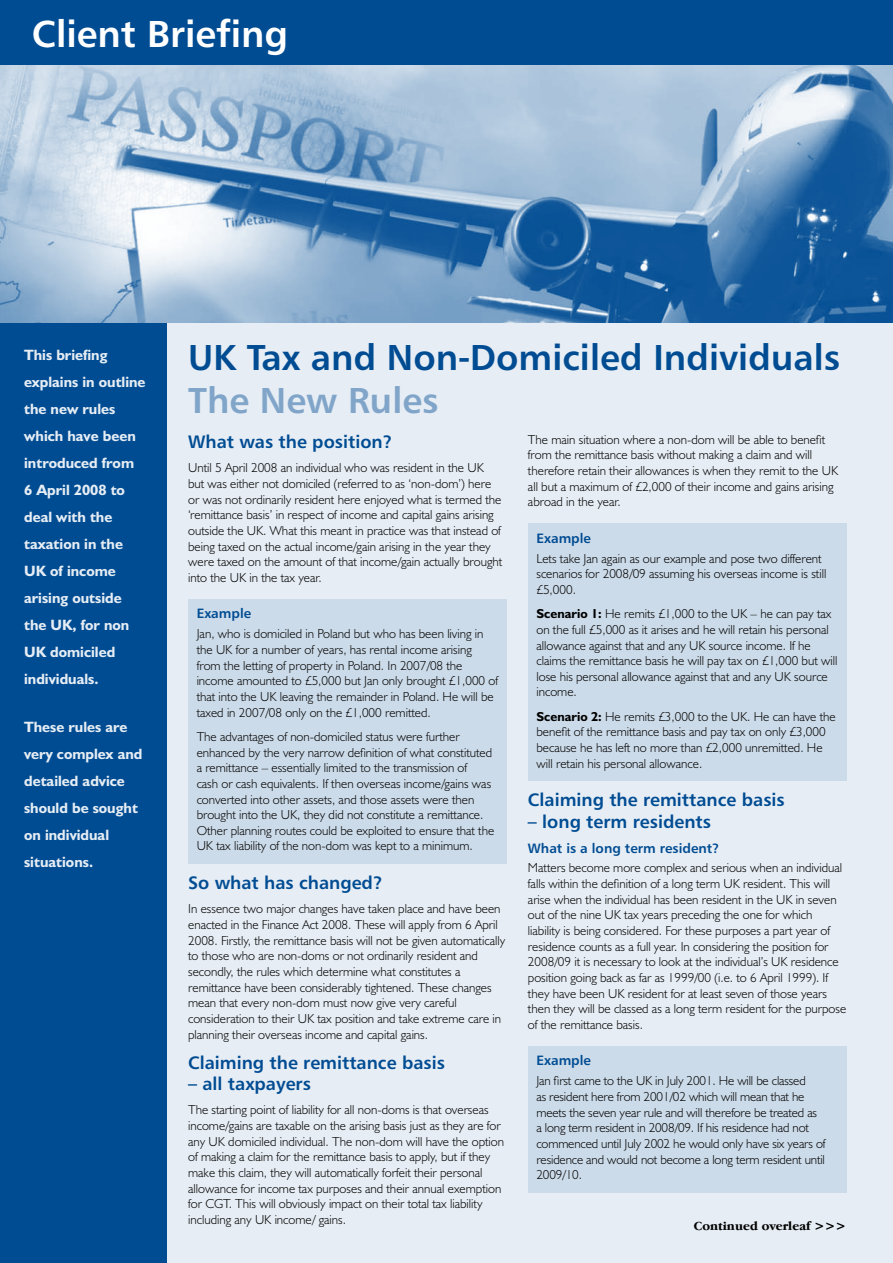
<style>
.page{position:relative;width:893px;height:1263px;background:#fff}
.page>*{position:absolute;margin:0;border:0;box-sizing:border-box;transform-origin:0 0}
.t1{font:37.5px "Humanist 777 BT Bold B";color:#fff}
.t2{font:36px "Humanist 777 BT Bold B";color:#004c93}
.t3{font:36px "Humanist 777 BT Bold B";color:#80a5c9}
.t4{font:18px "Humanist 777 BT Bold B";color:#004c93}
.t5{font:700 15px/27px "Humanist 521 BT";color:#e6edf4}
.t6{font:13.5px "Humanist 777 BT Bold B";color:#004c93}
.t7{font:300 13.05px/15.6px "Humanist 521 BT";color:#000}
.t8{font:700 12.75px "Garamond IT Cby BT";color:#000}
.s1{font-weight:700}
</style>
<div class="page">
<img style="left:0;top:65px;width:893px;height:258px">
<div style="left:0;top:323px;width:893px;height:940px;background:#e6edf4"></div>
<div style="left:188px;top:599px;width:319px;height:264px;background:#ccdbe9"></div>
<div style="left:528px;top:523px;width:319px;height:257px;background:#ccdbe9"></div>
<div style="left:528px;top:1046px;width:319px;height:146px;background:#ccdbe9"></div>
<div style="left:0;top:323px;width:166px;height:940px;background:#004c93"></div>
<div style="left:0;top:0;width:893px;height:65px;background:#004c93"></div>
<h1 class="t1" style="left:32px;top:11px;width:258px">Client Briefing</h1>
<p class="t5" style="left:24px;top:341px;width:123px">This briefing explains in outline the new rules which have been introduced from<br>6 April 2008 to deal with the taxation in the<br>UK of income arising outside the UK, for non<br>UK domiciled individuals.</p>
<p class="t5" style="left:24px;top:713px;width:120px">These rules are very complex and detailed advice should be sought on individual situations.</p>
<h2 class="t2" style="left:188px;top:334px;width:653px">UK Tax and Non-Domiciled Individuals</h2>
<h2 class="t3" style="left:188px;top:378px;width:252px">The New Rules</h2>
<h3 class="t4" style="left:188px;top:431px;width:206px">What was the position?</h3>
<p class="t7" style="left:188px;top:460px;width:316px">Until 5 April 2008 an individual who was resident in the UK but was either not domiciled (referred to as ‘non-dom’) here or was not ordinarily resident here enjoyed what is termed the ‘remittance basis’ in respect of income and capital gains arising outside the UK. What this meant in practice was that instead of being taxed on the actual income/gain arising in the year they were taxed on the amount of that income/gain actually brought into the UK in the tax year.</p>
<p class="t6" style="left:197px;top:605px;width:56px">Example</p>
<p class="t7" style="left:197px;top:626px;width:303px">Jan, who is domiciled in Poland but who has been living in the UK for a number of years, has rental income arising from the letting of property in Poland. In 2007/08 the income amounted to £5,000 but Jan only brought £1,000 of that into the UK leaving the remainder in Poland. He will be taxed in 2007/08 only on the £1,000 remitted.</p>
<p class="t7" style="left:197px;top:728px;width:299px">The advantages of non-domiciled status were further enhanced by the very narrow definition of what constituted a remittance – essentially limited to the transmission of<br>cash or cash equivalents. If then overseas income/gains was converted into other assets, and those assets were then brought into the UK, they did not constitute a remittance.<br>Other planning routes could be exploited to ensure that the UK tax liability of the non-dom was kept to a minimum.</p>
<h3 class="t4" style="left:188px;top:871px;width:196px">So what has changed?</h3>
<p class="t7" style="left:188px;top:901px;width:319px">In essence two major changes have taken place and have been enacted in the Finance Act 2008. These will apply from 6 April 2008. Firstly, the remittance basis will not be given automatically to those who are non-doms or not ordinarily resident and secondly, the rules which determine what constitutes a remittance have been considerably tightened. These changes mean that every non-dom must now give very careful consideration to their UK tax position and take extreme care in planning their overseas income and capital gains.</p>
<h3 class="t4" style="left:188px;top:1051px;width:258px">Claiming the remittance basis</h3>
<h3 class="t4" style="left:188px;top:1072px;width:124px">– all taxpayers</h3>
<p class="t7" style="left:188px;top:1102px;width:317px">The starting point of liability for all non-doms is that overseas income/gains are taxable on the arising basis just as they are for any UK domiciled individual. The non-dom will have the option of making a claim for the remittance basis to apply, but if they make this claim, they will automatically forfeit their personal allowance for income tax purposes and their annual exemption for CGT. This will obviously impact on their total tax liability including any UK income/ gains.</p>
<p class="t7" style="left:528px;top:431px;width:312px">The main situation where a non-dom will be able to benefit from the remittance basis without making a claim and will therefore retain their allowances is when they remit to the UK all but a maximum of £2,000 of their income and gains arising abroad in the year.</p>
<p class="t6" style="left:536px;top:529px;width:56px">Example</p>
<p class="t7" style="left:536px;top:550px;width:291px">Lets take Jan again as our example and pose two different scenarios for 2008/09 assuming his overseas income is still £5,000.</p>
<p class="t7" style="left:536px;top:606px;width:302px"><span class="s1">Scenario 1:</span> He remits £1,000 to the UK – he can pay tax on the full £5,000 as it arises and he will retain his personal allowance against that and any UK source income. If he claims the remittance basis he will pay tax on £1,000 but will lose his personal allowance against that and any UK source income.</p>
<p class="t7" style="left:536px;top:708px;width:301px"><span class="s1">Scenario 2:</span> He remits £3,000 to the UK. He can have the benefit of the remittance basis and pay tax on only £3,000 because he has left no more than £2,000 unremitted. He will retain his personal allowance.</p>
<h3 class="t4" style="left:528px;top:789px;width:258px">Claiming the remittance basis</h3>
<h3 class="t4" style="left:528px;top:810px;width:185px">– long term residents</h3>
<p class="t6" style="left:528px;top:839px;width:193px">What is a long term resident?</p>
<p class="t7" style="left:528px;top:860px;width:320px">Matters become more complex and serious when an individual falls within the definition of a long term UK resident. This will arise when the individual has been resident in the UK in seven out of the nine UK tax years preceding the one for which liability is being considered. For these purposes a part year of residence counts as a full year. In considering the position for 2008/09 it is necessary to look at the individual’s UK residence position going back as far as 1999/00 (i.e. to 6 April 1999). If they have been UK resident for at least seven of those years then they will be classed as a long term resident for the purpose of the remittance basis.</p>
<p class="t6" style="left:536px;top:1052px;width:56px">Example</p>
<p class="t7" style="left:536px;top:1073px;width:290px">Jan first came to the UK in July 2001. He will be classed<br>as resident here from 2001/02 which will mean that he meets the seven year rule and will therefore be treated as a long term resident in 2008/09. If his residence had not commenced until July 2002 he would only have six years of residence and would not become a long term resident until 2009/10.</p>
<p class="t8" style="left:694px;top:1218px;width:154px">Continued overleaf &gt;&gt;&gt;</p>
</div>
